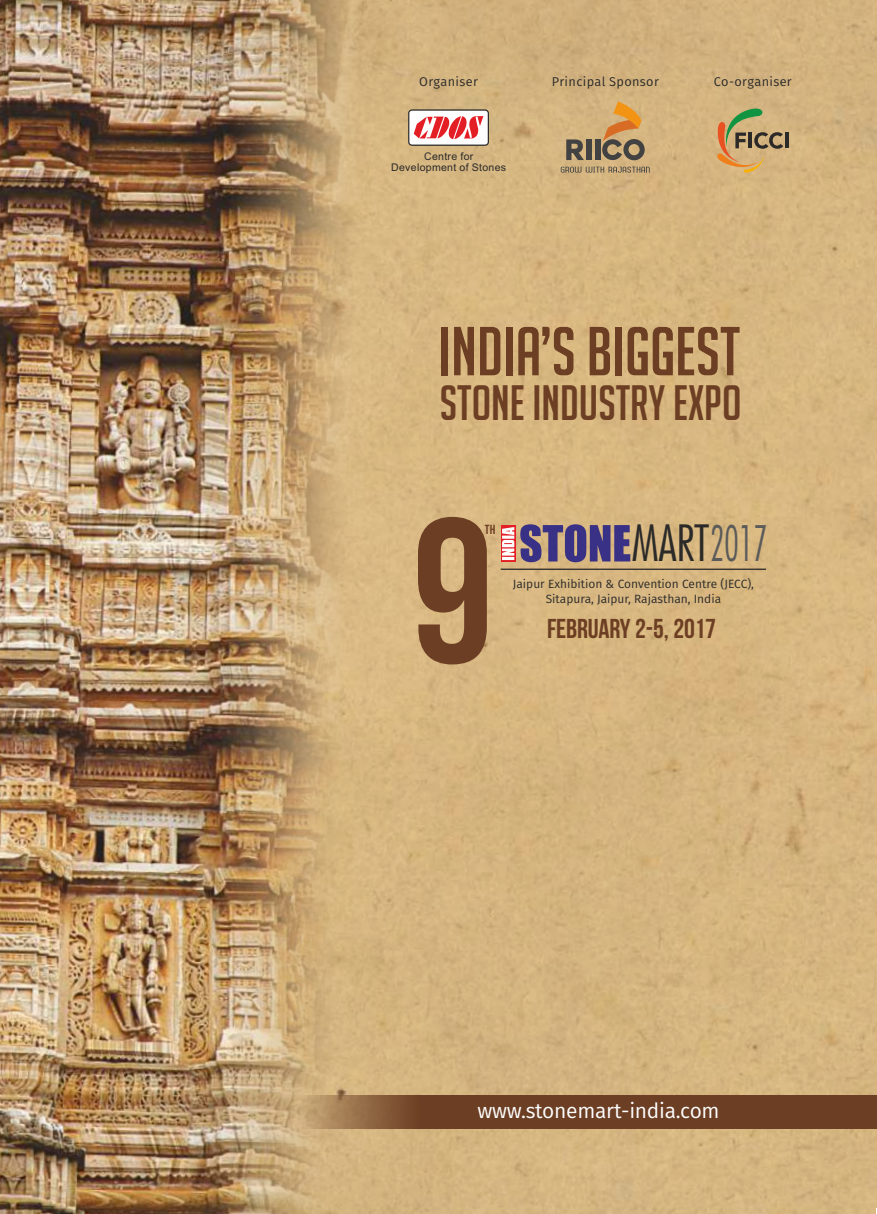
<style>
.page{position:relative;width:877px;height:1214px;background:#fff}
.page>*{position:absolute;margin:0;border:0;box-sizing:border-box;transform-origin:0 0}
.t1{font:206.1px "Bebas Neue";color:#6c3e23}
.t2{font:67.35px "Big Noodle Titling";color:#6c3e23}
.t3{font:48.6px "Fujiyama Light";color:#2b2a29}
.t4{font:48.45px "Big Noodle Titling";color:#6c3e23}
.t5{font:27.3px "Bebas Neue";letter-spacing:-.01em;color:#6c3e23}
.t6{font:21px "Fira Sans";letter-spacing:-.015em;color:#fefefe}
.t7{font:13.2px "Bebas Neue";color:#6c3e23}
.t8{font:12.75px "Fira Sans";letter-spacing:.025em;color:#2b2a29}
.t9{font:12px/14.7px "Fira Sans";color:#2b2a29;text-align:center}
.t10{font:10.5px/10.5px "Arial";letter-spacing:.03em;color:#2b2a29;text-align:center}
.s1{font-size:47.55px;color:#5b5b5b}
</style>
<div class="page">
<img style="left:0;top:0;width:877px;height:1214px">
<svg style="left:287px;top:1095px;width:590px;height:34px;background:#774b2d"></svg>
<div style="left:408px;top:109px;width:81px;height:37px;background:#fefefe;border:1px solid #2b2a29;border-radius:3px"></div>
<svg style="left:414px;top:116px;width:69px;height:23px"></svg>
<svg style="left:711px;top:104px;width:72px;height:71px;background:#bfa36e"></svg>
<hr style="left:785px;top:133px;width:3px;height:15px;background:#2b2a29">
<svg style="left:566px;top:139px;width:18px;height:21px"></svg>
<div style="left:587px;top:139px;width:5px;height:21px;background:#434242"></div>
<div style="left:595px;top:139px;width:5px;height:21px;background:#434242"></div>
<svg style="left:561px;top:167px;width:89px;height:6px"></svg>
<svg style="left:602px;top:102px;width:43px;height:58px;background:#bc925c"></svg>
<svg style="left:520px;top:524px;width:110px;height:38px;background:#6d5d83"></svg>
<svg style="left:501px;top:525px;width:15px;height:37px"></svg>
<svg style="left:502px;top:527px;width:12px;height:33px"></svg>
<hr style="left:501px;top:568px;width:265px;height:2px;background:#2b2a29">
<p class="t8" style="left:419px;top:76px;width:60px">Organiser</p>
<p class="t8" style="left:552px;top:76px;width:109px">Principal Sponsor</p>
<p class="t8" style="left:714px;top:76px;width:79px">Co-organiser</p>
<p class="t10" style="left:391px;top:152px;width:116px">Centre for<br>Development of Stones</p>
<h2 class="t2" style="left:438px;top:327px;width:303px">INDIA’S BIGGEST</h2>
<h3 class="t4" style="left:440px;top:385px;width:303px">STONE INDUSTRY EXPO</h3>
<h1 class="t1" style="left:412px;top:498px;width:83px">9</h1>
<p class="t7" style="left:485px;top:523px;width:12px">TH</p>
<h3 class="t3" style="left:631px;top:513px;width:138px">MART<span class="s1">2017</span></h3>
<p class="t9" style="left:513px;top:577px;width:243px">Jaipur Exhibition &amp; Convention Centre (JECC),<br>Sitapura, Jaipur, Rajasthan, India</p>
<h3 class="t5" style="left:547px;top:616px;width:170px">FEBRUARY 2-5, 2017</h3>
<h3 class="t6" style="left:477px;top:1101px;width:244px">www.stonemart-india.com</h3>
</div>
